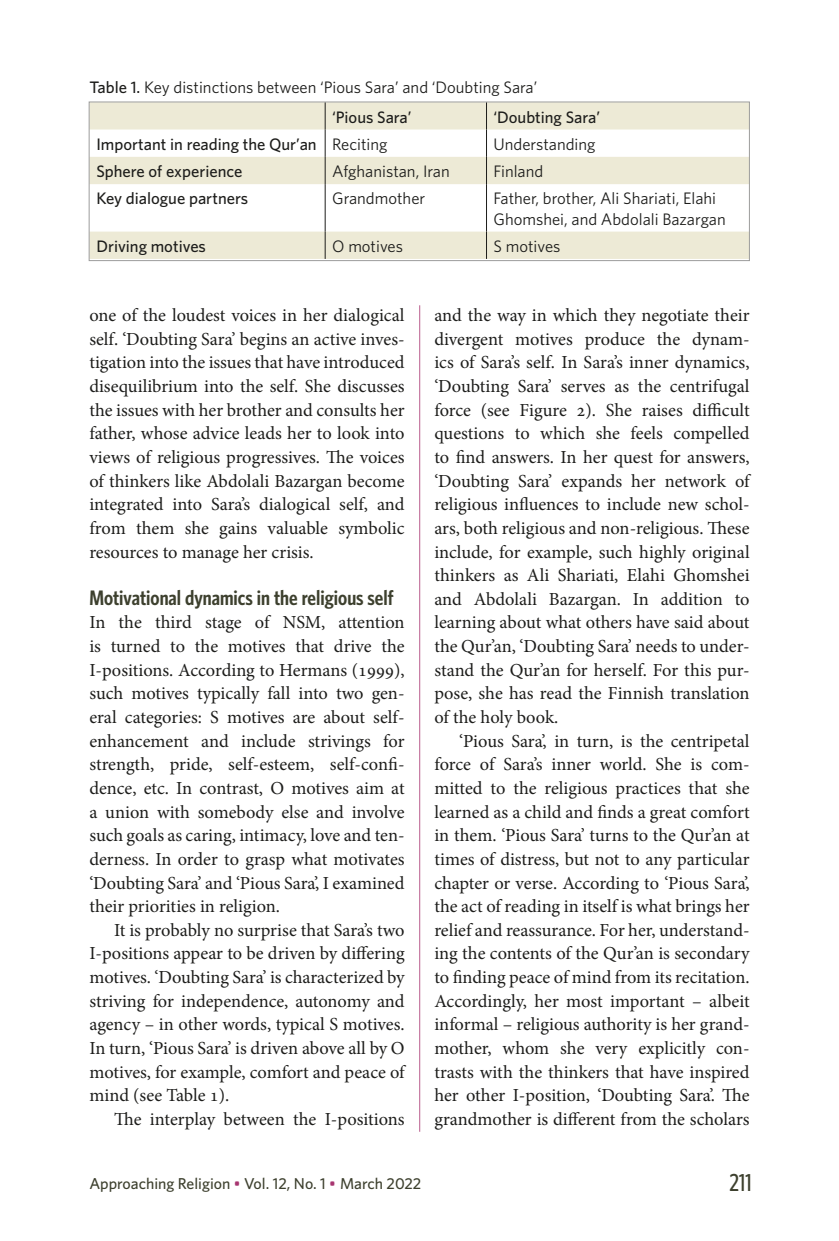
<style>
.page{position:relative;width:839px;height:1241px;background:#fff}
.page>*{position:absolute;margin:0;border:0;box-sizing:border-box;transform-origin:0 0}
.t1{font:500 24.5px "Whitney Condensed";color:#3d402e}
.Artikkelin_väliotsik{font:600 21px "Whitney Condensed";color:#3d402e}
.Leipis{font:18.38px/23.6px "Minion Pro";letter-spacing:-.005em;color:#1d1d1b;text-align:justify}
.Leipis_1__kpl{font:18.38px/23.6px "Minion Pro";color:#1d1d1b;text-align:justify}
.Kuvateksti{font:16.62px/20.1px "Whitney";color:#1d1d1b}
.Kuvateksti-2{font:500 16.62px "Whitney";color:#1d1d1b}
.t2{font:500 15.75px "Whitney";color:#3d402e}
.s1{font-weight:500}
.s2{color:#a73570}
</style>
<div class="page">
<hr style="left:419px;top:305px;width:1px;height:826px;background:#b95d8d">
<svg style="left:91px;top:104px;width:656px;height:155px;fill:#edead6"></svg>
<svg style="left:325px;top:104px;width:1px;height:80px"></svg>
<svg style="left:486px;top:104px;width:1px;height:80px"></svg>
<hr style="left:325px;top:184px;width:1px;height:47px;background:#1d1d1b">
<hr style="left:486px;top:184px;width:1px;height:47px;background:#1d1d1b">
<svg style="left:325px;top:231px;width:1px;height:28px"></svg>
<svg style="left:486px;top:231px;width:1px;height:28px"></svg>
<div style="left:89px;top:102px;width:660px;height:159px;border:1px solid #9d9d9c"></div>
<p class="Kuvateksti" style="left:89px;top:76px;width:449px"><span class="s1">Table 1.</span> Key distinctions between ‘Pious Sara’ and ‘Doubting Sara’</p>
<p class="Kuvateksti-2" style="left:332px;top:106px;width:81px">‘Pious Sara’</p>
<p class="Kuvateksti-2" style="left:493px;top:106px;width:108px">‘Doubting Sara’</p>
<p class="Kuvateksti-2" style="left:96px;top:133px;width:222px">Important in reading the Qur’an</p>
<p class="Kuvateksti" style="left:332px;top:133px;width:57px">Reciting</p>
<p class="Kuvateksti" style="left:493px;top:133px;width:103px">Understanding</p>
<p class="Kuvateksti-2" style="left:96px;top:160px;width:147px">Sphere of experience</p>
<p class="Kuvateksti" style="left:332px;top:161px;width:119px">Afghanistan, Iran</p>
<p class="Kuvateksti" style="left:493px;top:161px;width:51px">Finland</p>
<p class="Kuvateksti-2" style="left:96px;top:188px;width:153px">Key dialogue partners</p>
<p class="Kuvateksti" style="left:332px;top:188px;width:94px">Grandmother</p>
<p class="Kuvateksti" style="left:493px;top:188px;width:234px">Father, brother, Ali Shariati, Elahi<br>Ghomshei, and Abdolali Bazargan</p>
<p class="Kuvateksti-2" style="left:96px;top:235px;width:111px">Driving motives</p>
<p class="Kuvateksti" style="left:332px;top:236px;width:72px">O motives</p>
<p class="Kuvateksti" style="left:493px;top:236px;width:68px">S motives</p>
<p class="Leipis" style="left:89px;top:303px;width:317px">one of the loudest voices in her dialogical self. ‘Doubting Sara’ begins an active inves&shy;tigation into the issues that have introduced disequilibrium into the self. She discusses the issues with her brother and consults her father, whose advice leads her to look into views of religious progressives. The voices of thinkers like Abdolali Bazargan become integrated into Sara’s dialogical self, and from them she gains valuable symbolic resources to manage her crisis.</p>
<h3 class="Artikkelin_väliotsik" style="left:89px;top:584px;width:306px">Motivational dynamics in the religious self</h3>
<p class="Leipis_1__kpl" style="left:89px;top:610px;width:317px">In the third stage of NSM, attention is turned to the motives that drive the I-positions. According to Hermans (1999), such motives typically fall into two gen&shy;eral categories: S motives are about self&shy;enhancement and include strivings for strength, pride, self-esteem, self-confi&shy;dence, etc. In contrast, O motives aim at a union with somebody else and involve such goals as caring, intimacy, love and ten&shy;derness. In order to grasp what motivates ‘Doubting Sara’ and ‘Pious Sara’, I examined their priorities in religion.</p>
<p class="Leipis" style="left:89px;top:918px;width:317px;text-indent:25px">It is probably no surprise that Sara’s two I-positions appear to be driven by differing motives. ‘Doubting Sara’ is characterized by striving for independence, autonomy and agency – in other words, typical S motives.<br>In turn, ‘Pious Sara’ is driven above all by O motives, for example, comfort and peace of mind (see Table 1).</p>
<p class="Leipis" style="left:114px;top:1107px;width:292px">The interplay between the I-positions</p>
<p class="Leipis" style="left:434px;top:303px;width:317px">and the way in which they negotiate their divergent motives produce the dynam&shy;ics of Sara’s self. In Sara’s inner dynamics, ‘Doubting Sara’ serves as the centrifugal force (see Figure 2). She raises difficult questions to which she feels compelled to find answers. In her quest for answers, ‘Doubting Sara’ expands her network of religious influences to include new schol&shy;ars, both religious and non-religious. These include, for example, such highly original thinkers as Ali Shariati, Elahi Ghomshei and Abdolali Bazargan. In addition to learning about what others have said about the Qur’an, ‘Doubting Sara’ needs to under&shy;stand the Qur’an for herself. For this pur&shy;pose, she has read the Finnish translation of the holy book.</p>
<p class="Leipis" style="left:434px;top:729px;width:317px;text-indent:25px">‘Pious Sara’, in turn, is the centripetal force of Sara’s inner world. She is com&shy;mitted to the religious practices that she learned as a child and finds a great comfort in them. ‘Pious Sara’ turns to the Qur’an at times of distress, but not to any particular chapter or verse. According to ‘Pious Sara’, the act of reading in itself is what brings her relief and reassurance. For her, understand&shy;ing the contents of the Qur’an is secondary to finding peace of mind from its recitation.<br>Accordingly, her most important – albeit informal – religious authority is her grand&shy;mother, whom she very explicitly con&shy;trasts with the thinkers that have inspired her other I-position, ‘Doubting Sara’. The grandmother is different from the scholars</p>
<p class="t2" style="left:89px;top:1172px;width:333px">Approaching Religion <span class="s2">•</span> Vol. 12, No. 1 <span class="s2">•</span> March 2022</p>
<h1 class="t1" style="left:729px;top:1167px;width:24px">211</h1>
</div>
